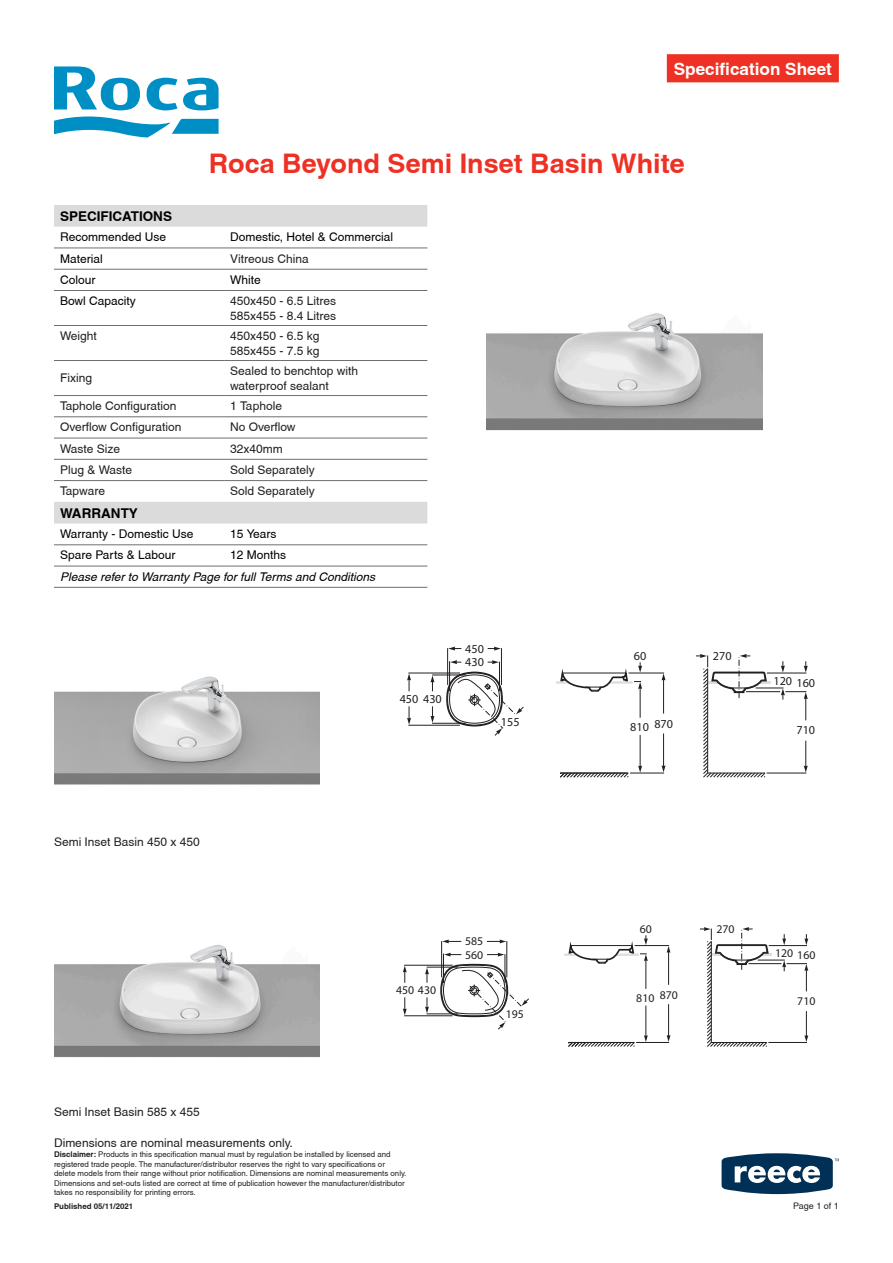
<style>
.page{position:relative;width:893px;height:1263px;background:#fff}
.page>*{position:absolute;margin:0;border:0;box-sizing:border-box;transform-origin:0 0}
.Heading_1{font:700 27px "Helvetica";color:#ee3124}
.t1{font:700 17.1px "Helvetica";color:#fff}
.t2{font:700 13.5px "Helvetica";color:#000}
.t3{font:12.15px/13.6px "Helvetica Neue";color:#231f20}
.t4{font:12px "Helvetica";color:#231f20}
.t5{font:12px "Helvetica";color:#000}
.t6{font:italic 12px "Helvetica";color:#000}
.t7{font:11.85px/13.2px "Helvetica Neue";color:#231f20}
.t8{font:9px "Helvetica";color:#231f20}
.t9{font:7.8px/9.4px "Helvetica";color:#231f20}
.t10{font:700 7.8px "Helvetica";color:#231f20}
.s1{font-weight:700}
</style>
<div class="page">
<svg style="left:722px;top:1153px;width:117px;height:41px"></svg>
<div style="left:667px;top:54px;width:172px;height:28px;background:#ee3124"></div>
<img style="left:487px;top:313px;width:275px;height:118px">
<svg style="left:54px;top:205px;width:373px;height:318px"></svg>
<hr style="left:54px;top:248px;width:170px;height:1px;background:#6d6f73">
<hr style="left:224px;top:248px;width:203px;height:1px;background:#6d6f73">
<hr style="left:54px;top:269px;width:170px;height:1px;background:#6d6f73">
<hr style="left:224px;top:269px;width:203px;height:1px;background:#6d6f73">
<hr style="left:54px;top:290px;width:170px;height:1px;background:#6d6f73">
<hr style="left:224px;top:290px;width:203px;height:1px;background:#6d6f73">
<hr style="left:54px;top:325px;width:170px;height:1px;background:#6d6f73">
<hr style="left:224px;top:325px;width:203px;height:1px;background:#6d6f73">
<hr style="left:54px;top:360px;width:170px;height:1px;background:#6d6f73">
<hr style="left:224px;top:360px;width:203px;height:1px;background:#6d6f73">
<hr style="left:54px;top:395px;width:170px;height:1px;background:#6d6f73">
<hr style="left:224px;top:395px;width:203px;height:1px;background:#6d6f73">
<hr style="left:54px;top:416px;width:170px;height:1px;background:#6d6f73">
<hr style="left:224px;top:416px;width:203px;height:1px;background:#6d6f73">
<hr style="left:54px;top:438px;width:170px;height:1px;background:#6d6f73">
<hr style="left:224px;top:438px;width:203px;height:1px;background:#6d6f73">
<hr style="left:54px;top:459px;width:170px;height:1px;background:#6d6f73">
<hr style="left:224px;top:459px;width:203px;height:1px;background:#6d6f73">
<hr style="left:54px;top:480px;width:170px;height:1px;background:#6d6f73">
<hr style="left:224px;top:480px;width:203px;height:1px;background:#6d6f73">
<hr style="left:54px;top:544px;width:170px;height:1px;background:#6d6f73">
<hr style="left:224px;top:544px;width:203px;height:1px;background:#6d6f73">
<hr style="left:54px;top:566px;width:170px;height:1px;background:#6d6f73">
<hr style="left:224px;top:566px;width:203px;height:1px;background:#6d6f73">
<hr style="left:54px;top:587px;width:170px;height:1px;background:#6d6f73">
<hr style="left:224px;top:587px;width:203px;height:1px;background:#6d6f73">
<img style="left:54px;top:944px;width:265px;height:114px">
<hr style="left:441px;top:941px;width:1px;height:36px;background:#231f20">
<hr style="left:506px;top:941px;width:1px;height:36px;background:#231f20">
<hr style="left:404px;top:965px;width:49px;height:1px;background:#231f20">
<hr style="left:404px;top:1015px;width:49px;height:1px;background:#231f20">
<hr style="left:427px;top:1013px;width:31px;height:1px;background:#231f20">
<hr style="left:427px;top:967px;width:31px;height:1px;background:#231f20">
<svg style="left:403px;top:997px;width:4px;height:18px"></svg>
<svg style="left:403px;top:966px;width:4px;height:17px"></svg>
<svg style="left:425px;top:997px;width:4px;height:16px"></svg>
<svg style="left:425px;top:967px;width:4px;height:16px"></svg>
<svg style="left:442px;top:939px;width:19px;height:4px"></svg>
<svg style="left:487px;top:939px;width:19px;height:4px"></svg>
<svg style="left:644px;top:1035px;width:4px;height:7px"></svg>
<svg style="left:667px;top:1035px;width:3px;height:7px"></svg>
<svg style="left:667px;top:946px;width:3px;height:7px"></svg>
<hr style="left:635px;top:945px;width:34px;height:1px;background:#231f20">
<hr style="left:636px;top:1042px;width:33px;height:1px;background:#231f20">
<hr style="left:668px;top:951px;width:1px;height:34px;background:#231f20">
<hr style="left:668px;top:1004px;width:1px;height:34px;background:#231f20">
<hr style="left:646px;top:957px;width:1px;height:32px;background:#231f20">
<hr style="left:646px;top:1005px;width:1px;height:32px;background:#231f20">
<svg style="left:564px;top:935px;width:84px;height:30px"></svg>
<svg style="left:568px;top:1042px;width:67px;height:5px"></svg>
<svg style="left:700px;top:927px;width:108px;height:120px"></svg>
<svg style="left:439px;top:953px;width:90px;height:77px"></svg>
<img style="left:54px;top:676px;width:265px;height:109px">
<svg style="left:638px;top:766px;width:4px;height:7px"></svg>
<svg style="left:662px;top:765px;width:3px;height:7px"></svg>
<svg style="left:662px;top:673px;width:3px;height:7px"></svg>
<hr style="left:628px;top:673px;width:36px;height:1px;background:#231f20">
<hr style="left:630px;top:773px;width:34px;height:1px;background:#231f20">
<hr style="left:663px;top:678px;width:1px;height:35px;background:#231f20">
<hr style="left:663px;top:733px;width:1px;height:36px;background:#231f20">
<hr style="left:640px;top:685px;width:1px;height:33px;background:#231f20">
<hr style="left:640px;top:735px;width:1px;height:33px;background:#231f20">
<svg style="left:556px;top:662px;width:86px;height:31px"></svg>
<svg style="left:560px;top:772px;width:69px;height:6px"></svg>
<svg style="left:696px;top:654px;width:112px;height:124px"></svg>
<hr style="left:447px;top:648px;width:1px;height:37px;background:#231f20">
<hr style="left:501px;top:648px;width:1px;height:37px;background:#231f20">
<hr style="left:408px;top:673px;width:52px;height:1px;background:#231f20">
<hr style="left:408px;top:725px;width:52px;height:1px;background:#231f20">
<hr style="left:432px;top:723px;width:34px;height:1px;background:#231f20">
<hr style="left:432px;top:675px;width:34px;height:1px;background:#231f20">
<svg style="left:407px;top:706px;width:4px;height:19px"></svg>
<svg style="left:407px;top:673px;width:4px;height:18px"></svg>
<svg style="left:430px;top:706px;width:4px;height:17px"></svg>
<svg style="left:430px;top:675px;width:4px;height:16px"></svg>
<svg style="left:448px;top:646px;width:13px;height:4px"></svg>
<svg style="left:488px;top:647px;width:13px;height:4px"></svg>
<svg style="left:445px;top:660px;width:79px;height:76px"></svg>
<svg style="left:183px;top:78px;width:36px;height:32px"></svg>
<svg style="left:54px;top:66px;width:86px;height:44px"></svg>
<svg style="left:54px;top:116px;width:165px;height:22px"></svg>
<svg style="left:147px;top:78px;width:30px;height:32px"></svg>
<h2 class="t1" style="left:674px;top:59px;width:160px">Specification Sheet</h2>
<p class="Heading_1" style="left:209px;top:147px;width:478px">Roca Beyond Semi Inset Basin White</p>
<p class="t2" style="left:60px;top:208px;width:114px">SPECIFICATIONS</p>
<p class="t5" style="left:60px;top:230px;width:108px">Recommended Use</p>
<p class="t5" style="left:230px;top:230px;width:165px">Domestic, Hotel &amp; Commercial</p>
<p class="t5" style="left:60px;top:251px;width:44px">Material</p>
<p class="t4" style="left:230px;top:251px;width:80px">Vitreous China</p>
<p class="t5" style="left:60px;top:273px;width:37px">Colour</p>
<p class="t5" style="left:230px;top:273px;width:32px">White</p>
<p class="t5" style="left:60px;top:294px;width:77px">Bowl Capacity</p>
<p class="t4" style="left:230px;top:294px;width:108px">450x450 - 6.5 Litres</p>
<p class="t4" style="left:230px;top:308px;width:108px">585x455 - 8.4 Litres</p>
<p class="t4" style="left:60px;top:329px;width:38px">Weight</p>
<p class="t4" style="left:230px;top:329px;width:91px">450x450 - 6.5 kg</p>
<p class="t4" style="left:230px;top:343px;width:91px">585x455 - 7.5 kg</p>
<p class="t4" style="left:60px;top:371px;width:34px">Fixing</p>
<p class="t4" style="left:230px;top:364px;width:130px">Sealed to benchtop with</p>
<p class="t4" style="left:230px;top:378px;width:100px">waterproof sealant</p>
<p class="t4" style="left:60px;top:399px;width:118px">Taphole Configuration</p>
<p class="t4" style="left:230px;top:399px;width:53px">1 Taphole</p>
<p class="t4" style="left:60px;top:420px;width:123px">Overflow Configuration</p>
<p class="t4" style="left:230px;top:420px;width:67px">No Overflow</p>
<p class="t4" style="left:60px;top:441px;width:62px">Waste Size</p>
<p class="t4" style="left:230px;top:441px;width:54px">32x40mm</p>
<p class="t4" style="left:60px;top:463px;width:74px">Plug &amp; Waste</p>
<p class="t4" style="left:230px;top:463px;width:86px">Sold Separately</p>
<p class="t4" style="left:60px;top:484px;width:47px">Tapware</p>
<p class="t4" style="left:230px;top:484px;width:86px">Sold Separately</p>
<p class="t2" style="left:60px;top:504px;width:79px">WARRANTY</p>
<p class="t5" style="left:60px;top:527px;width:135px">Warranty - Domestic Use</p>
<p class="t5" style="left:230px;top:527px;width:48px">15 Years</p>
<p class="t5" style="left:60px;top:548px;width:117px">Spare Parts &amp; Labour</p>
<p class="t5" style="left:230px;top:548px;width:58px">12 Months</p>
<p class="t6" style="left:60px;top:569px;width:317px">Please refer to Warranty Page for full Terms and Conditions</p>
<p class="t3" style="left:400px;top:692px;width:44px">450 430</p>
<p class="t3" style="left:465px;top:642px;width:20px">450<br>430</p>
<p class="t3" style="left:501px;top:715px;width:20px">155</p>
<p class="t4" style="left:54px;top:835px;width:147px">Semi Inset Basin 450 x 450</p>
<p class="t7" style="left:396px;top:984px;width:42px">450 430</p>
<p class="t7" style="left:465px;top:935px;width:20px">585<br>560</p>
<p class="t7" style="left:506px;top:1007px;width:20px">195</p>
<p class="t4" style="left:54px;top:1105px;width:147px">Semi Inset Basin 585 x 455</p>
<p class="t4" style="left:54px;top:1136px;width:240px">Dimensions are nominal measurements only.</p>
<p class="t9" style="left:54px;top:1150px;width:354px"><span class="s1">Disclaimer:</span> Products in this specification manual must by regulation be installed by licensed and registered trade people. The manufacturer/distributor reserves the right to vary specifications or delete models from their range without prior notification. Dimensions are nominal measurements only.<br>Dimensions and set-outs listed are correct at time of publication however the manufacturer/distributor takes no responsibility for printing errors.</p>
<p class="t10" style="left:54px;top:1201px;width:81px">Published 05/11/2021</p>
<p class="t3" style="left:634px;top:649px;width:14px">60</p>
<p class="t3" style="left:630px;top:718px;width:44px">810 870</p>
<p class="t3" style="left:713px;top:649px;width:20px">270</p>
<p class="t3" style="left:773px;top:674px;width:20px">120</p>
<p class="t3" style="left:796px;top:675px;width:20px">160</p>
<p class="t3" style="left:796px;top:723px;width:20px">710</p>
<p class="t7" style="left:640px;top:922px;width:14px">60</p>
<p class="t7" style="left:636px;top:989px;width:43px">810 870</p>
<p class="t7" style="left:716px;top:922px;width:20px">270</p>
<p class="t7" style="left:775px;top:946px;width:20px">120</p>
<p class="t7" style="left:797px;top:948px;width:20px">160</p>
<p class="t7" style="left:797px;top:994px;width:20px">710</p>
<p class="t8" style="left:793px;top:1200px;width:47px">Page 1 of 1</p>
</div>
